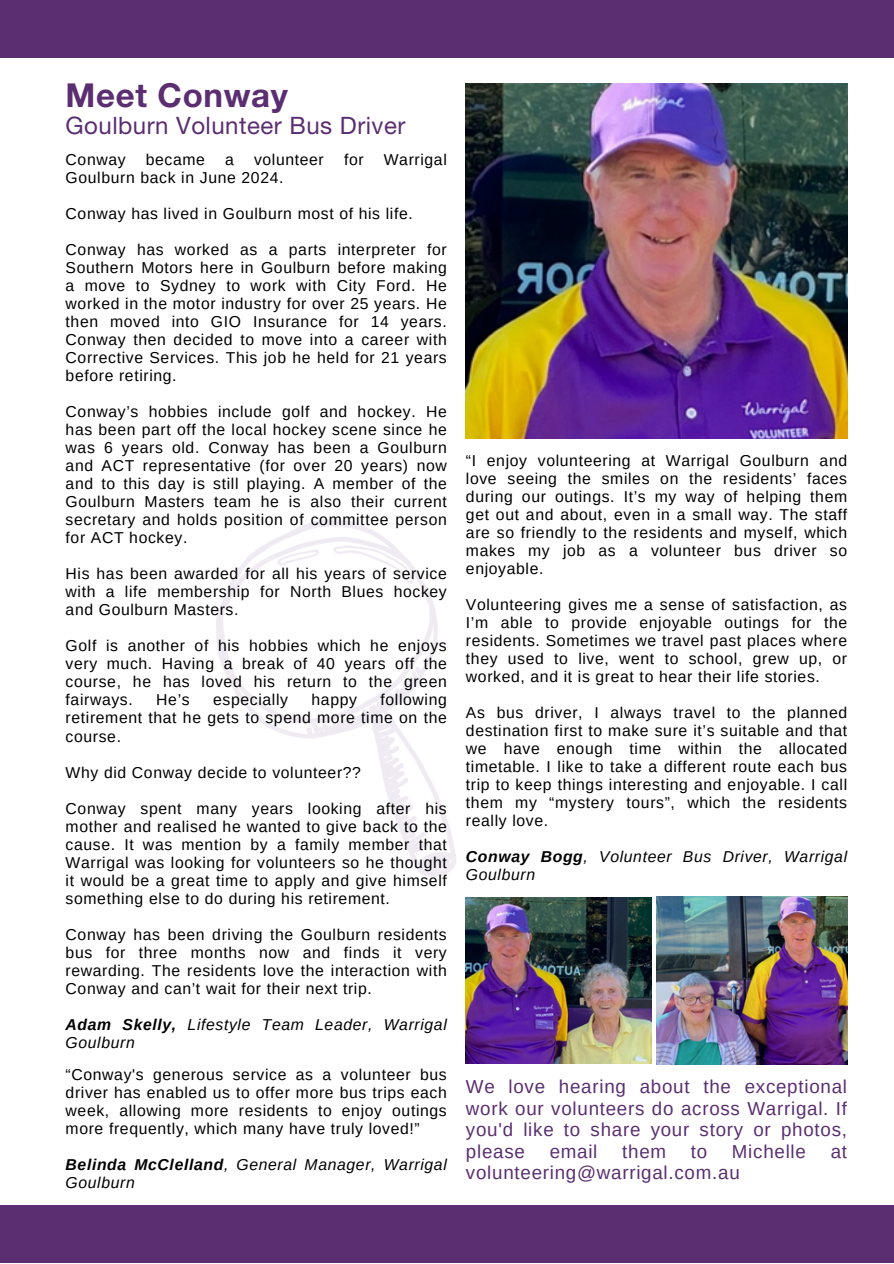
<style>
.page{position:relative;width:894px;height:1264px;background:#fff}
.page>*{position:absolute;margin:0;border:0;box-sizing:border-box;transform-origin:0 0}
.t1{font:700 33px "Helvetica Neue LT Std";letter-spacing:.02em;color:#5a2e71}
.t2{font:24px "Helvetica Neue LT Std";letter-spacing:.02em;color:#5a2e71}
.t3{font:18.75px/21.3px "Arimo";letter-spacing:.04em;color:#5a2e71;text-align:justify}
.t4{font:15.75px/18px "Arimo";letter-spacing:.04em;color:#000;text-align:justify}
.t5{font:italic 15.75px/18px "Arimo";letter-spacing:.04em;color:#000}
.s1{font-weight:700}
</style>
<div class="page">
<div style="left:0;top:1205px;width:893px;height:57px;background:#5a2e71"></div>
<img style="left:216px;top:519px;width:240px;height:358px">
<div style="left:0;top:0;width:893px;height:57px;background:#5a2e71"></div>
<img style="left:466px;top:84px;width:381px;height:354px">
<img style="left:466px;top:897px;width:185px;height:166px">
<img style="left:656px;top:896px;width:191px;height:168px">
<p class="t1" style="left:66px;top:83px;width:224px">Meet Conway</p>
<p class="t2" style="left:66px;top:117px;width:341px">Goulburn Volunteer Bus Driver</p>
<p class="t4" style="left:66px;top:151px;width:62px">Conway</p>
<p class="t4" style="left:146px;top:151px;width:61px">became</p>
<p class="t4" style="left:225px;top:151px;width:10px">a</p>
<p class="t4" style="left:254px;top:151px;width:71px">volunteer</p>
<p class="t4" style="left:344px;top:151px;width:21px">for</p>
<p class="t4" style="left:383px;top:151px;width:65px">Warrigal</p>
<p class="t4" style="left:66px;top:169px;width:219px">Goulburn back in June 2024.</p>
<p class="t4" style="left:66px;top:205px;width:348px">Conway has lived in Goulburn most of his life.</p>
<p class="t4" style="left:66px;top:241px;width:382px">Conway has worked as a parts interpreter for Southern Motors here in Goulburn before making a move to Sydney to work with City Ford. He worked in the motor industry for over 25 years. He then moved into GIO Insurance for 14 years.<br>Conway then decided to move into a career with Corrective Services. This job he held for 21 years before retiring.</p>
<p class="t4" style="left:66px;top:403px;width:382px">Conway’s hobbies include golf and hockey. He has been part off the local hockey scene since he was 6 years old. Conway has been a Goulburn and ACT representative (for over 20 years) now and to this day is still playing. A member of the Goulburn Masters team he is also their current secretary and holds position of committee person for ACT hockey.</p>
<p class="t4" style="left:66px;top:565px;width:382px">His has been awarded for all his years of service with a life membership for North Blues hockey and Goulburn Masters.</p>
<p class="t4" style="left:66px;top:637px;width:382px">Golf is another of his hobbies which he enjoys very much. Having a break of 40 years off the course, he has loved his return to the green fairways.</p>
<p class="t4" style="left:66px;top:691px;width:382px;text-indent:315px">following retirement that he gets to spend more time on the course.</p>
<p class="t4" style="left:66px;top:763px;width:297px">Why did Conway decide to volunteer??</p>
<p class="t4" style="left:66px;top:799px;width:382px">Conway spent many years looking after his mother and realised he wanted to give back to the cause. It was mention by a family member that Warrigal was looking for volunteers so he thought it would be a great time to apply and give himself something else to do during his retirement.</p>
<p class="t4" style="left:66px;top:925px;width:382px">Conway has been driving the Goulburn residents bus for three months now and finds it very rewarding. The residents love the interaction with Conway and can’t wait for their next trip.</p>
<p class="t5" style="left:66px;top:1015px;width:382px"><span class="s1">Adam Skelly,</span> Lifestyle Team Leader, Warrigal<br>Goulburn</p>
<p class="t4" style="left:156px;top:691px;width:35px">He’s</p>
<p class="t4" style="left:213px;top:691px;width:76px">especially</p>
<p class="t4" style="left:311px;top:691px;width:47px">happy</p>
<p class="t4" style="left:66px;top:1065px;width:382px">“Conway's generous service as a volunteer bus driver has enabled us to offer more bus trips each week, allowing more residents to enjoy outings more frequently, which many have truly loved!”</p>
<p class="t5" style="left:66px;top:1155px;width:382px"><span class="s1">Belinda McClelland</span>, General Manager, Warrigal<br>Goulburn</p>
<p class="t4" style="left:466px;top:451px;width:382px">“I enjoy volunteering at Warrigal Goulburn and love seeing the smiles on the residents’ faces during our outings. It’s my way of helping them get out and about, even in a small way. The staff are so friendly to the residents and myself, which makes my job as a volunteer bus driver so enjoyable.</p>
<p class="t4" style="left:466px;top:595px;width:382px">Volunteering gives me a sense of satisfaction, as I’m able to provide enjoyable outings for the residents. Sometimes we travel past places where they used to live, went to school, grew up, or worked, and it is great to hear their life stories.</p>
<p class="t4" style="left:466px;top:703px;width:382px">As bus driver, I always travel to the planned destination first to make sure it’s suitable and that we have enough time within the allocated timetable. I like to take a different route each bus trip to keep things interesting and enjoyable. I call them my “mystery tours”, which the residents really love.</p>
<p class="t5" style="left:466px;top:847px;width:382px"><span class="s1">Conway Bogg</span>, Volunteer Bus Driver, Warrigal<br>Goulburn</p>
<p class="t3" style="left:466px;top:1076px;width:382px">We love hearing about the exceptional work our volunteers do across Warrigal. If you'd like to share your story or photos, please</p>
<p class="t3" style="left:549px;top:1140px;width:49px">email</p>
<p class="t3" style="left:622px;top:1140px;width:45px">them</p>
<p class="t3" style="left:690px;top:1140px;width:18px">to</p>
<p class="t3" style="left:731px;top:1140px;width:75px">Michelle</p>
<p class="t3" style="left:830px;top:1140px;width:18px">at</p>
<p class="t3" style="left:466px;top:1161px;width:275px">volunteering@warrigal.com.au</p>
</div>
